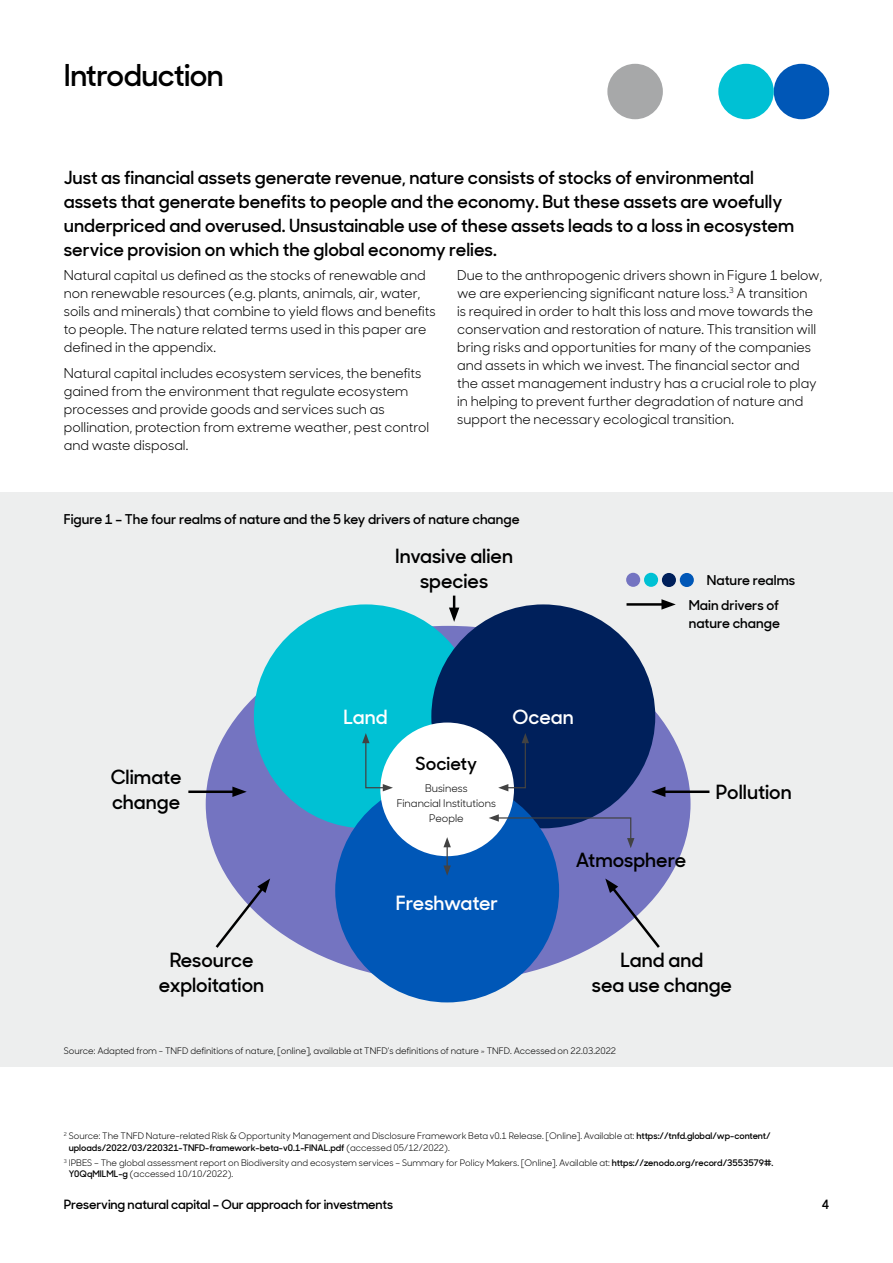
<style>
.page{position:relative;width:893px;height:1263px;background:#fff}
.page>*{position:absolute;margin:0;border:0;box-sizing:border-box;transform-origin:0 0}
.t1{font:600 30px "Sharp Sans Display No 1";letter-spacing:-.02em;color:#000}
.t2{font:600 19.5px/24.8px "Sharp Sans Display No 1";color:#000;text-align:center}
.t3{font:600 19.5px "Sharp Sans Display No 1";color:#fff}
.t4{font:600 18px/24px "Sharp Sans Display No 1";color:#000}
.t5{font:13.5px/18px "Sharp Sans Display No 1";color:#000}
.t6{font:600 13.5px/25.3px "Sharp Sans Display No 1";color:#000}
.t7{font:600 12.75px "Sharp Sans Display No 1";letter-spacing:-.01em;color:#000}
.t8{font:10.5px/14.9px "Sharp Sans Display No 1";color:#000;text-align:center}
.t9{font:9px/11.2px "Sharp Sans Display No 1";color:#000}
.s1{font-weight:600}
</style>
<div class="page">
<div style="left:0;top:492px;width:893px;height:575px;background:#edeeee"></div>
<div style="left:206px;top:626px;width:484px;height:356px;background:#7474c1;border-radius:50%"></div>
<div style="left:254px;top:604px;width:224px;height:224px;background:#00c1d4;border-radius:50%"></div>
<div style="left:431px;top:604px;width:224px;height:224px;background:#00205b;border-radius:50%"></div>
<div style="left:335px;top:778px;width:224px;height:224px;background:#0057b7;border-radius:50%"></div>
<div style="left:380px;top:722px;width:134px;height:134px;background:#fff;border-radius:50%"></div>
<svg style="left:362px;top:733px;width:31px;height:58px"></svg>
<svg style="left:498px;top:733px;width:31px;height:58px"></svg>
<svg style="left:443px;top:837px;width:8px;height:39px"></svg>
<svg style="left:489px;top:814px;width:145px;height:34px"></svg>
<hr style="left:661px;top:790px;width:48px;height:3px;background:#000">
<svg style="left:651px;top:786px;width:14px;height:11px"></svg>
<hr style="left:188px;top:790px;width:49px;height:3px;background:#000">
<svg style="left:232px;top:786px;width:15px;height:11px"></svg>
<svg style="left:449px;top:596px;width:10px;height:26px"></svg>
<svg style="left:215px;top:878px;width:55px;height:70px"></svg>
<svg style="left:605px;top:878px;width:57px;height:70px"></svg>
<div style="left:644px;top:573px;width:14px;height:14px;background:#00c1d4;border-radius:50%"></div>
<div style="left:626px;top:573px;width:14px;height:14px;background:#7474c1;border-radius:50%"></div>
<div style="left:662px;top:573px;width:14px;height:14px;background:#00205b;border-radius:50%"></div>
<div style="left:680px;top:573px;width:14px;height:14px;background:#0057b7;border-radius:50%"></div>
<hr style="left:626px;top:603px;width:40px;height:3px;background:#000">
<svg style="left:661px;top:599px;width:15px;height:11px"></svg>
<div style="left:774px;top:64px;width:55px;height:55px;background:#0057b7;border-radius:50%"></div>
<div style="left:718px;top:64px;width:56px;height:55px;background:#00c1d4;border-radius:50%"></div>
<div style="left:607px;top:64px;width:56px;height:55px;background:#a7a8a9;border-radius:50%"></div>
<h1 class="t1" style="left:64px;top:52px;width:161px">Introduction</h1>
<p class="t4" style="left:64px;top:164px;width:732px">Just as financial assets generate revenue, nature consists of stocks of environmental assets that generate benefits to people and the economy. But these assets are woefully underpriced and overused. Unsustainable use of these assets leads to a loss in ecosystem service provision on which the global economy relies.</p>
<p class="t5" style="left:64px;top:265px;width:374px">Natural capital us defined as the stocks of renewable and non renewable resources (e.g. plants, animals, air, water, soils and minerals) that combine to yield flows and benefits to people. The nature related terms used in this paper are defined in the appendix.</p>
<p class="t5" style="left:64px;top:364px;width:367px">Natural capital includes ecosystem services, the benefits gained from the environment that regulate ecosystem processes and provide goods and services such as pollination, protection from extreme weather, pest control and waste disposal.</p>
<p class="t5" style="left:457px;top:265px;width:367px">Due to the anthropogenic drivers shown in Figure 1 below, we are experiencing significant nature loss.<sup>3</sup> A transition<br>is required in order to halt this loss and move towards the conservation and restoration of nature. This transition will bring risks and opportunities for many of the companies and assets in which we invest. The financial sector and the asset management industry has a crucial role to play in helping to prevent further degradation of nature and support the necessary ecological transition.</p>
<p class="t6" style="left:64px;top:505px;width:457px">Figure 1 – The four realms of nature and the 5 key drivers of nature change</p>
<h2 class="t2" style="left:395px;top:542px;width:119px">Invasive alien species</h2>
<h2 class="t2" style="left:111px;top:763px;width:72px;text-align:left">Climate change</h2>
<h2 class="t3" style="left:344px;top:701px;width:46px">Land</h2>
<h2 class="t3" style="left:512px;top:701px;width:63px">Ocean</h2>
<h3 class="t4" style="left:415px;top:750px;width:63px">Society</h3>
<p class="t8" style="left:397px;top:780px;width:101px">Business<br>Financial Institutions<br>People</p>
<p class="t6" style="left:689px;top:567px;width:108px;text-indent:18px">Nature realms<br>Main drivers of</p>
<p class="t6" style="left:689px;top:610px;width:93px">nature change</p>
<h2 class="t2" style="left:716px;top:778px;width:77px">Pollution</h2>
<h2 class="t2" style="left:159px;top:946px;width:107px">Resource exploitation</h2>
<h2 class="t3" style="left:396px;top:888px;width:104px">Freshwater</h2>
<h2 class="t2" style="left:576px;top:846px;width:112px">Atmosphere</h2>
<h2 class="t2" style="left:592px;top:946px;width:142px">Land and<br>sea use change</h2>
<p class="t9" style="left:64px;top:1045px;width:554px">Source: Adapted from - TNFD definitions of nature, [online], available at TNFD’s definitions of nature » TNFD. Accessed on 22.03.2022</p>
<p class="t9" style="left:69px;top:1130px;width:703px;text-indent:-5px"><sup>2</sup> Source: The TNFD Nature-related Risk &amp; Opportunity Management and Disclosure Framework Beta v0.1 Release. [Online]. Available at: <span class="s1">https://tnfd.global/wp-content/ uploads/2022/03/220321-TNFD-framework-beta-v0.1-FINAL.pdf</span> (accessed 05/12/2022).</p>
<p class="t9" style="left:69px;top:1156px;width:706px;text-indent:-5px"><sup>3</sup> IPBES – The global assessment report on Biodiversity and ecosystem services – Summary for Policy Makers. [Online]. Available at: <span class="s1">https://zenodo.org/record/3553579#.<br>Y0QqMlLML-g</span> (accessed 10/10/2022).</p>
<p class="t7" style="left:64px;top:1194px;width:331px">Preserving natural capital – Our approach for investments</p>
<p class="t7" style="left:822px;top:1194px;width:9px">4</p>
</div>
